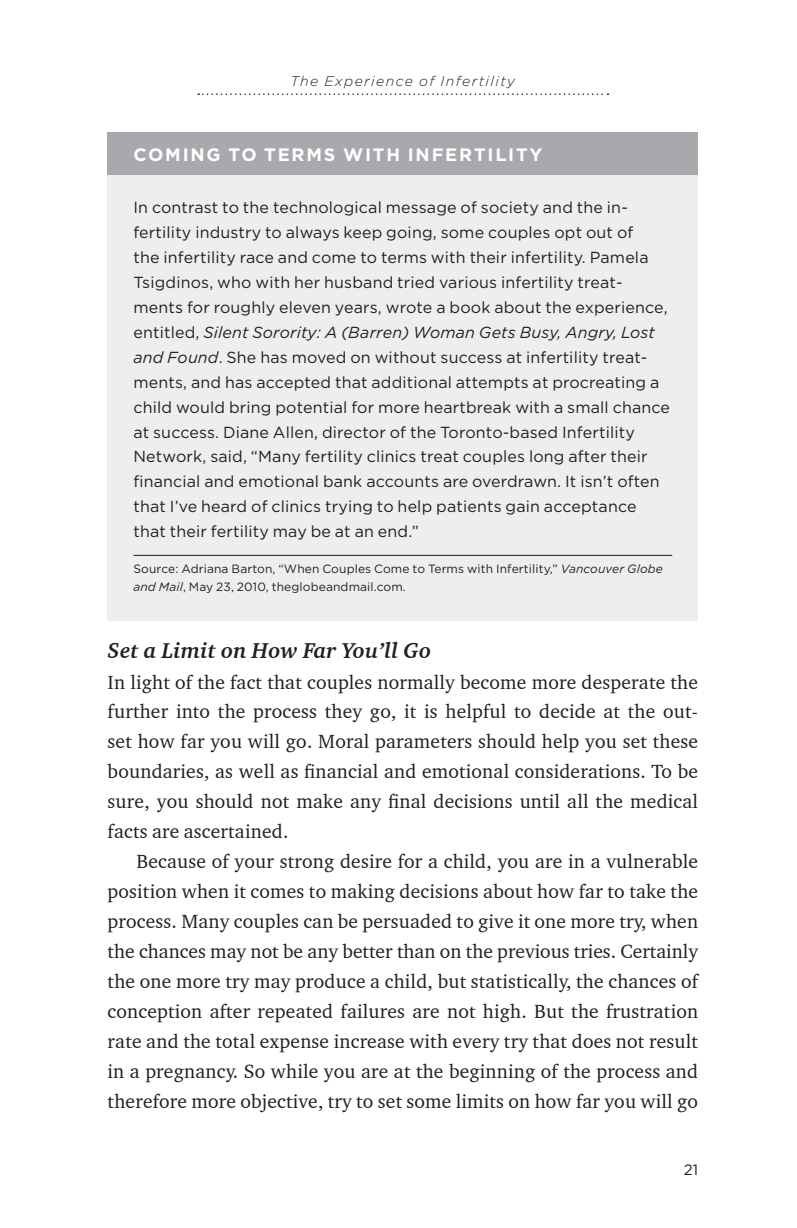
<style>
.page{position:relative;width:797px;height:1228px;background:#fff}
.page>*{position:absolute;margin:0;border:0;box-sizing:border-box;transform-origin:0 0}
.t1{font:italic 700 22px "Charter BT";letter-spacing:.01em;color:#231f20}
.t2{font:19.6px/30px "Charter BT";letter-spacing:.01em;color:#231f20;text-align:justify}
.t3{font:700 18px "Gotham";letter-spacing:.1em;color:#fff}
.t4{font:16px/25px "Gotham";letter-spacing:.01em;color:#231f20}
.t5{font:15px "Gotham";color:#231f20}
.t6{font:italic 300 14px "Gotham";letter-spacing:.1em;color:#231f20}
.t7{font:12px/18px "Gotham";letter-spacing:.01em;color:#231f20}
.s1{font-style:italic}
</style>
<div class="page">
<svg style="left:198px;top:93px;width:410px;height:2px"></svg>
<div style="left:108px;top:132px;width:589px;height:488px;background:#eeeeef"></div>
<div style="left:108px;top:132px;width:589px;height:42px;background:#a8a9ad"></div>
<hr style="left:133px;top:555px;width:539px;height:1px;background:#231f20">
<p class="t6" style="left:290px;top:73px;width:226px">The Experience of Infertility</p>
<p class="t3" style="left:133px;top:144px;width:410px">COMI NG TO TERMS WITH INFERTI LITY</p>
<p class="t4" style="left:133px;top:194px;width:538px">I n contrast to the technological message of society and the in&shy;fertility industry to always keep going, some couples opt out of<br>the infertility race and come to terms with their infertility. Pamela Tsigdinos, who with her husband tried various infertility treat&shy;ments for roughly eleven years, wrote a book about the experience, entitled, <span class="s1">Silent Sorority: A (Barren) Woman Gets Busy, Angry, Lost and Found</span>. She has moved on without success at infertility treat&shy;ments, and has accepted that additional attempts at procreating a child would bring potential for more heartbreak with a small chance at success. Diane Allen, director of the Toronto-based I nfertility Network, said, “Many fertility clinics treat couples long after their financial and emotional bank accounts are overdrawn. It isn’t often that I’ve heard of clinics trying to help patients gain acceptance that their fertility may be at an end.”</p>
<p class="t7" style="left:133px;top:559px;width:531px">Source: Adriana Barton, “When Couples Come to Terms with I nfertility,” <span class="s1">Vancouver Globe and Mail</span>, May 23, 2010, theglobeandmail.com.</p>
<p class="t1" style="left:108px;top:637px;width:325px">Set a Limit on How Far You’ll Go</p>
<p class="t2" style="left:108px;top:666px;width:591px">In light of the fact that couples normally become more desperate the further into the process they go, it is helpful to decide at the out&shy;set how far you will go. Moral parameters should help you set these boundaries, as well as financial and emotional considerations. To be sure, you should not make any final decisions until all the medical facts are ascertained.</p>
<p class="t2" style="left:108px;top:846px;width:592px;text-indent:29px">Because of your strong desire for a child, you are in a vulnerable position when it comes to making decisions about how far to take the process. Many couples can be persuaded to give it one more try, when the chances may not be any better than on the previous tries. Certainly the one more try may produce a child, but statistically, the chances of conception after repeated failures are not high. But the frustration rate and the total expense increase with every try that does not result in a pregnancy. So while you are at the beginning of the process and therefore more objective, try to set some limits on how far you will go</p>
<p class="t5" style="left:683px;top:1161px;width:16px">21</p>
</div>
